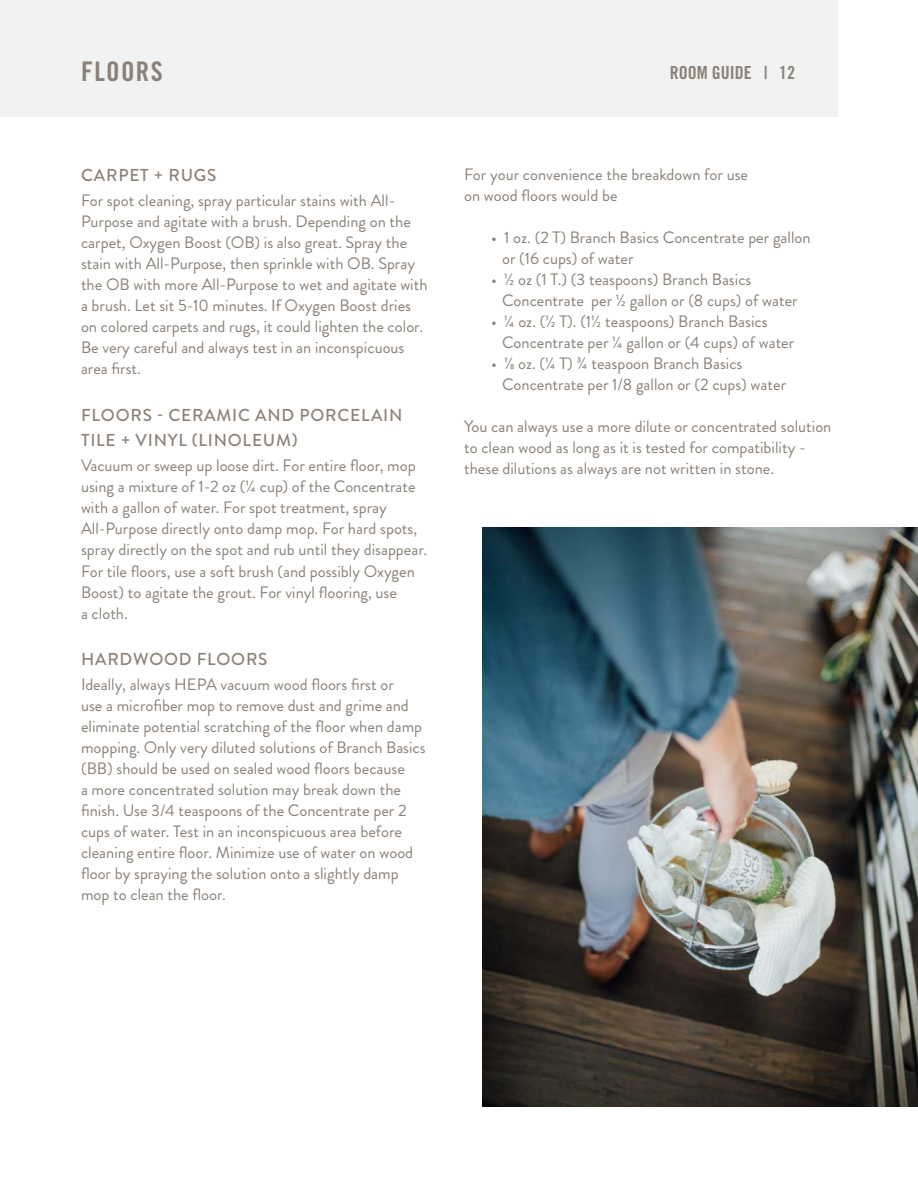
<style>
.page{position:relative;width:918px;height:1188px;background:#fff}
.page>*{position:absolute;margin:0;border:0;box-sizing:border-box;transform-origin:0 0}
.t1{font:27px "Trade Gothic Bold Cond Twenty";letter-spacing:.05em;color:#8a8179}
.t2{font:18px "Trade Gothic Bold Cond Twenty";color:#8c8279}
.t3{font:500 17.25px/25.5px "Brandon Grotesque";letter-spacing:.045em;color:#8c8279}
.t4{font:16.5px/21px "Brandon Grotesque";color:#8a8179}
</style>
<div class="page">
<div style="left:0;top:0;width:837px;height:116px;background:#f1f2f2"></div>
<img style="left:482px;top:527px;width:436px;height:580px">
<h1 class="t1" style="left:81px;top:61px;width:83px">FLOORS</h1>
<p class="t2" style="left:670px;top:66px;width:99px">ROOM GUIDE |</p>
<p class="t2" style="left:779px;top:66px;width:17px">12</p>
<p class="t3" style="left:81px;top:163px;width:137px">CARPET + RUGS</p>
<p class="t4" style="left:81px;top:192px;width:348px">For spot cleaning, spray particular stains with All-Purpose and agitate with a brush. Depending on the carpet, Oxygen Boost (OB) is also great. Spray the stain with All-Purpose, then sprinkle with OB. Spray the OB with more All-Purpose to wet and agitate with a brush. Let sit 5-10 minutes. If Oxygen Boost dries on colored carpets and rugs, it could lighten the color.<br>Be very careful and always test in an inconspicuous area first.</p>
<p class="t3" style="left:81px;top:403px;width:323px">FLOORS - CERAMIC AND PORCELAIN<br>TILE + VINYL (LINOLEUM)</p>
<p class="t4" style="left:81px;top:458px;width:348px">Vacuum or sweep up loose dirt. For entire floor, mop using a mixture of 1-2 oz (¼ cup) of the Concentrate with a gallon of water. For spot treatment, spray All-Purpose directly onto damp mop. For hard spots, spray directly on the spot and rub until they disappear.<br>For tile floors, use a soft brush (and possibly Oxygen Boost) to agitate the grout. For vinyl flooring, use<br>a cloth.</p>
<p class="t3" style="left:81px;top:648px;width:188px">HARDWOOD FLOORS</p>
<p class="t4" style="left:81px;top:676px;width:346px">Ideally, always HEPA vacuum wood floors first or<br>use a microfiber mop to remove dust and grime and eliminate potential scratching of the floor when damp mopping. Only very diluted solutions of Branch Basics (BB) should be used on sealed wood floors because<br>a more concentrated solution may break down the finish. Use 3/4 teaspoons of the Concentrate per 2 cups of water. Test in an inconspicuous area before cleaning entire floor. Minimize use of water on wood floor by spraying the solution onto a slightly damp mop to clean the floor.</p>
<p class="t4" style="left:464px;top:166px;width:286px">For your convenience the breakdown for use on wood floors would be</p>
<p class="t4" style="left:502px;top:229px;width:310px;text-indent:-11px">• 1 oz. (2 T) Branch Basics Concentrate per gallon or (16 cups) of water</p>
<p class="t4" style="left:502px;top:271px;width:297px;text-indent:-11px">• ½ oz (1 T.) (3 teaspoons) Branch Basics<br>Concentrate per ½ gallon or (8 cups) of water</p>
<p class="t4" style="left:502px;top:313px;width:294px;text-indent:-11px">• ¼ oz. (½ T). (1½ teaspoons) Branch Basics<br>Concentrate per ¼ gallon or (4 cups) of water</p>
<p class="t4" style="left:502px;top:355px;width:286px;text-indent:-11px">• ⅛ oz. (¼ T) ¾ teaspoon Branch Basics<br>Concentrate per 1/8 gallon or (2 cups) water</p>
<p class="t4" style="left:464px;top:418px;width:369px">You can always use a more dilute or concentrated solution to clean wood as long as it is tested for compatibility - these dilutions as always are not written in stone.</p>
</div>
